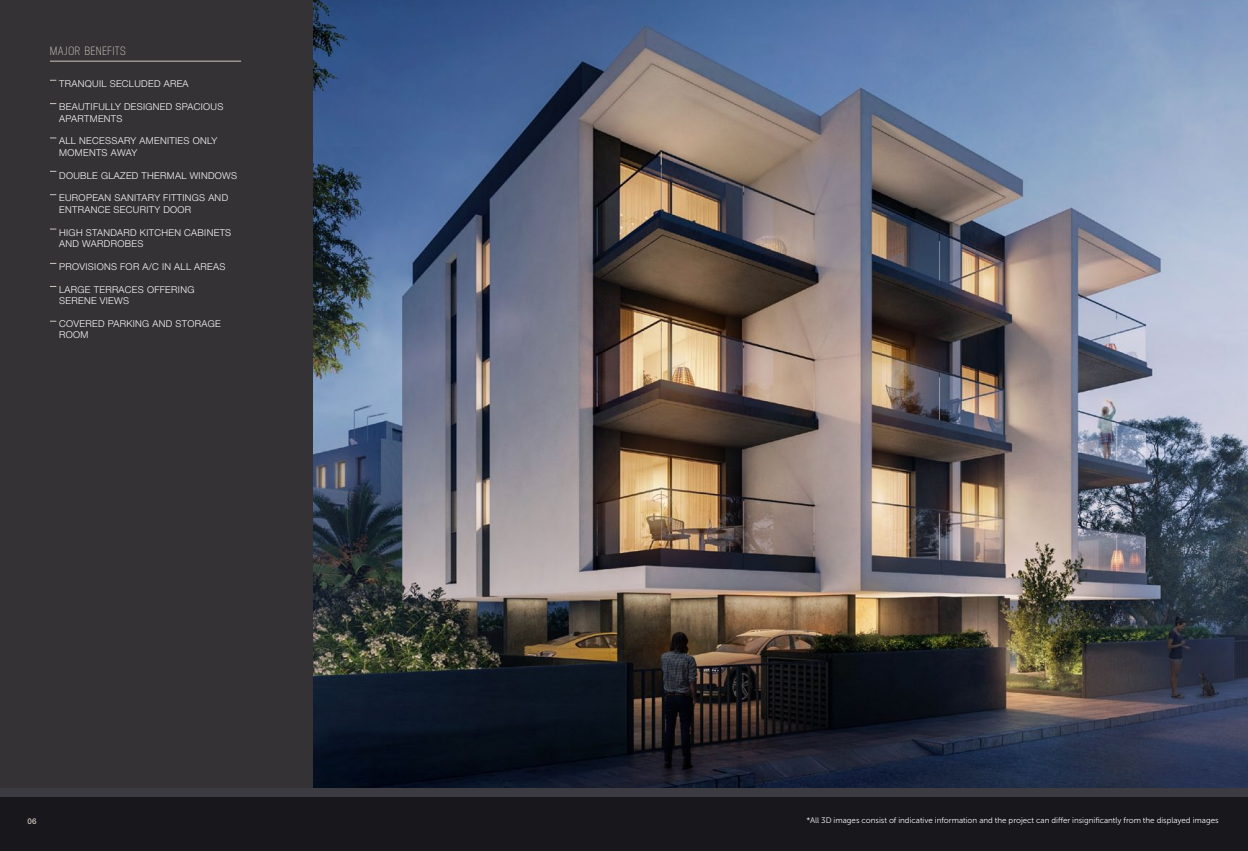
<style>
.page{position:relative;width:1248px;height:851px;background:#fff}
.page>*{position:absolute;margin:0;border:0;box-sizing:border-box;transform-origin:0 0}
.t1{font:12px "Neusa";letter-spacing:.02em;color:#cec5bd}
.t2{font:300 9.5px/11.4px "Helvetica Neue Cyr";letter-spacing:.035em;color:#fff}
.t3{font:8px "Museo Sans Cyrl 300";color:#fff}
.t4{font:8px "Helvetica 6 Medium";color:#cec5bd}
</style>
<div class="page">
<img style="left:312px;top:0;width:935px;height:788px">
<div style="left:0;top:0;width:312px;height:807px;background:#343235"></div>
<hr style="left:50px;top:61px;width:191px;height:1px;background:#cec5bd">
<div style="left:0;top:795px;width:1247px;height:55px;background:#18171c"></div>
<div style="left:0;top:788px;width:1247px;height:8px;background:#3c3b41"></div>
<p class="t1" style="left:50px;top:44px;width:77px">MAJOR BENEFITS</p>
<p class="t2" style="left:59px;top:78px;width:131px">TRANQUIL SECLUDED AREA</p>
<p class="t2" style="left:59px;top:101px;width:79px">BEAUTI FULLY DESIGNE</p>
<p class="t2" style="left:166px;top:101px;width:58px">D SPACIOUS</p>
<p class="t2" style="left:59px;top:112px;width:46px">APARTMENTS</p>
<p class="t2" style="left:59px;top:135px;width:47px">ALL NECESS</p>
<p class="t2" style="left:118px;top:135px;width:43px">ARY AMENITIES</p>
<p class="t2" style="left:193px;top:135px;width:26px">ON LY</p>
<p class="t2" style="left:59px;top:147px;width:31px">MOMENTS</p>
<p class="t2" style="left:111px;top:147px;width:28px">AWAY</p>
<p class="t2" style="left:59px;top:169px;width:90px">DOUBLE G LAZED THE</p>
<p class="t2" style="left:160px;top:169px;width:77px">RMAL WIN DOWS</p>
<p class="t2" style="left:59px;top:192px;width:116px">EUROPEAN SANITARY FITTINGS</p>
<p class="t2" style="left:208px;top:192px;width:21px">AND</p>
<p class="t2" style="left:59px;top:204px;width:7px">ENT</p>
<p class="t2" style="left:78px;top:204px;width:115px">RANCE SECURITY DOOR</p>
<p class="t2" style="left:59px;top:226px;width:14px">HIGH</p>
<p class="t2" style="left:86px;top:226px;width:83px">STAN DARD KITCHEN</p>
<p class="t2" style="left:184px;top:226px;width:20px">CABINETS</p>
<p class="t2" style="left:59px;top:238px;width:73px">AN D WARDROBES</p>
<p class="t2" style="left:59px;top:261px;width:166px">PROVISI ONS FOR A/C IN ALL AREAS</p>
<p class="t2" style="left:59px;top:283px;width:125px">LARGE TERRACES OFFERING<br>SERENE</p>
<p class="t2" style="left:100px;top:295px;width:29px">VIEWS</p>
<p class="t2" style="left:59px;top:318px;width:80px">COVERED PARKING</p>
<p class="t2" style="left:152px;top:318px;width:63px">AN D STORAGE</p>
<p class="t2" style="left:59px;top:329px;width:31px">ROOM</p>
<p class="t4" style="left:28px;top:816px;width:10px">06</p>
<p class="t3" style="left:806px;top:816px;width:413px">*All 3D images consist of indicative information and the project can differ insignificantly from the displayed images</p>
</div>
